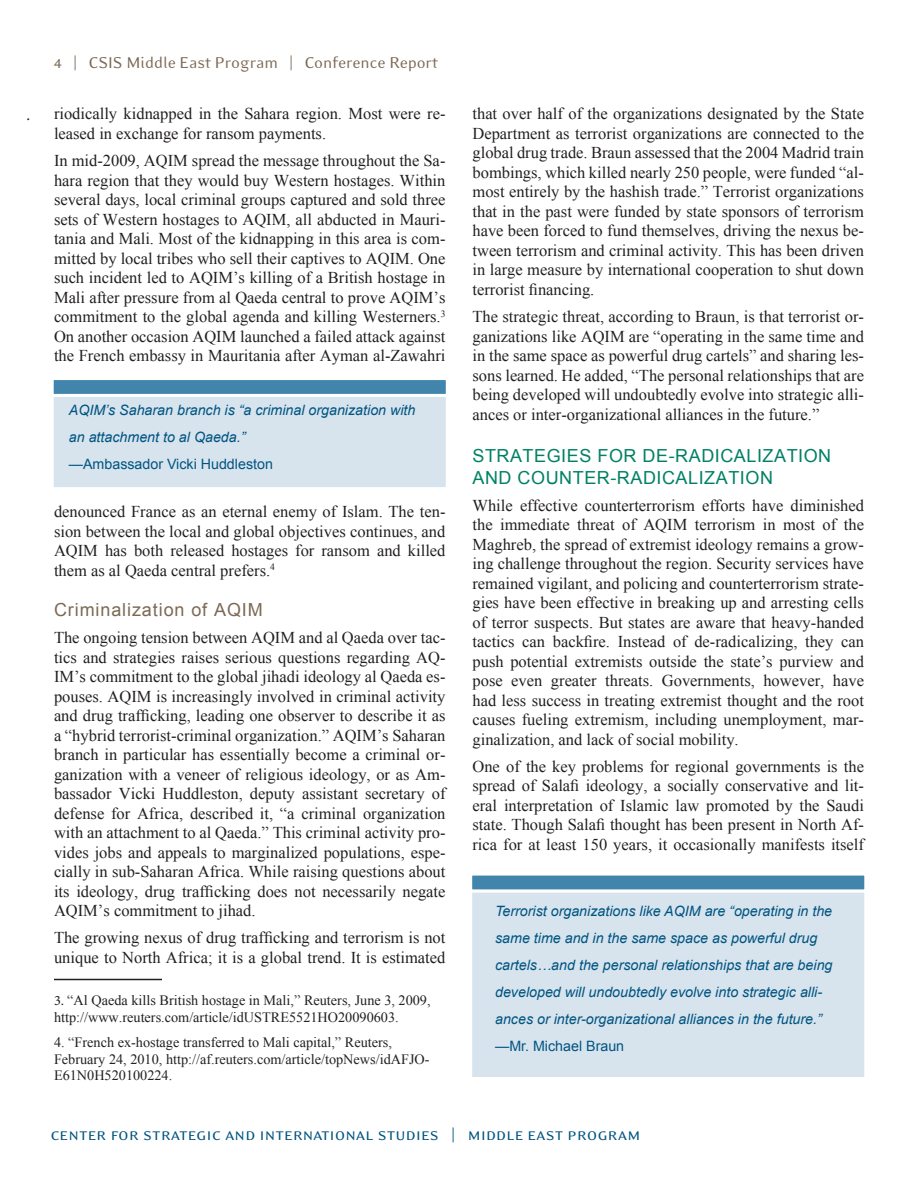
<style>
.page{position:relative;width:918px;height:1188px;background:#fff}
.page>*{position:absolute;margin:0;border:0;box-sizing:border-box;transform-origin:0 0}
.t1{font:18px "Eidetic Modern Smallcaps";letter-spacing:.005em;color:#005480}
.SubHeading_1{font:18px/21.6px "Arial";letter-spacing:.03em;color:#008164}
.t2{font:18px "Eidetic Modern";color:#7c6954}
.Subheading_2{font:18px "Arial";letter-spacing:.05em;color:#7c6954}
.Body_Text{font:16.5px/19.5px "Times New Roman";color:#231f20;text-align:justify}
.Footnote_Text{font:16.5px/19.5px "Times New Roman";color:#231f20;text-align:justify}
.menc_main_body_text{font:16.5px "Minion Pro";color:#231f20}
.pullquote{font:italic 14.25px/27px "Arial";color:#005480}
.Footnote_Text-2{font:14.25px/16.5px "Times New Roman";color:#231f20}
.pullquote-2{font:14.25px "Arial";color:#005480}
.s1{font-family:"Minion Pro"}
</style>
<div class="page">
<hr style="left:54px;top:979px;width:108px;height:1px;background:#231f20">
<div style="left:472px;top:894px;width:393px;height:183px;background:#d7e4ee"></div>
<svg style="left:472px;top:875px;width:393px;height:19px"></svg>
<svg style="left:53px;top:380px;width:393px;height:107px;background:#c4d8e5"></svg>
<p class="t2" style="left:53px;top:53px;width:387px">4 | CSIS Middle East Program | Conference Report</p>
<p class="menc_main_body_text" style="left:26px;top:104px;width:5px">.</p>
<p class="Footnote_Text" style="left:54px;top:104px;width:393px">riodically kidnapped in the Sahara region. Most were re&shy;leased in exchange for ransom payments.</p>
<p class="Body_Text" style="left:54px;top:150px;width:393px">In mid-2009, AQIM spread the message throughout the Sa&shy;hara region that they would buy Western hostages. Within several days, local criminal groups captured and sold three sets of Western hostages to AQIM, all abducted in Mauri&shy;tania and Mali. Most of the kidnapping in this area is com&shy;mitted by local tribes who sell their captives to AQIM. One such incident led to AQIM’s killing of a British hostage in Mali after pressure from al Qaeda central to prove AQIM’s commitment to the global agenda and killing Westerners.<sup>3<br></sup>On another occasion AQIM launched a failed attack against the French embassy in Mauritania after Ayman al-Zawahri</p>
<p class="pullquote" style="left:69px;top:396px;width:348px">AQIM’s Saharan branch is “a criminal organization with an attachment to al Qaeda.”</p>
<p class="pullquote-2" style="left:69px;top:454px;width:206px">—Ambassador Vicki Huddleston</p>
<p class="Body_Text" style="left:54px;top:501px;width:393px">denounced France as an eternal enemy of Islam. The ten&shy;sion between the local and global objectives continues, and AQIM has both released hostages for ransom and killed them as al Qaeda central prefers.<sup>4</sup></p>
<p class="Subheading_2" style="left:54px;top:598px;width:210px">Criminalization of AQIM</p>
<p class="Body_Text" style="left:54px;top:628px;width:393px">The ongoing tension between AQIM and al Qaeda over tac&shy;tics and strategies raises serious questions regarding AQ-IM’s commitment to the global jihadi ideology al Qaeda es&shy;pouses. AQIM is increasingly involved in criminal activity and drug trafficking, leading one observer to describe it as a “hybrid terrorist-criminal organization.” AQIM’s Saharan branch in particular has essentially become a criminal or&shy;ganization with a veneer of religious ideology, or as Am&shy;bassador Vicki Huddleston, deputy assistant secretary of defense for Africa, described it, “a criminal organization with an attachment to al Qaeda.” This criminal activity pro&shy;vides jobs and appeals to marginalized populations, espe&shy;cially in sub-Saharan Africa. While raising questions about its ideology, drug trafficking does not necessarily negate AQIM’s commitment to jihad.</p>
<p class="Body_Text" style="left:54px;top:928px;width:393px">The growing nexus of drug trafficking and terrorism is not unique to North Africa; it is a global trend. It is estimated</p>
<p class="Footnote_Text-2" style="left:54px;top:992px;width:378px"><span class="s1">3.</span> “Al Qaeda kills British hostage in Mali,” Reuters, June 3, 2009, http://www.reuters.com/article/idUSTRE5521HO20090603.</p>
<p class="Footnote_Text-2" style="left:54px;top:1034px;width:377px">4. “French ex-hostage transferred to Mali capital,” Reuters,<br>February 24, 2010, http://af.reuters.com/article/topNews/idAFJO-<br>E61N0H520100224.</p>
<p class="Footnote_Text" style="left:472px;top:104px;width:393px">that over half of the organizations designated by the State Department as terrorist organizations are connected to the global drug trade. Braun assessed that the 2004 Madrid train bombings, which killed nearly 250 people, were funded “al&shy;most entirely by the hashish trade.” Terrorist organizations that in the past were funded by state sponsors of terrorism have been forced to fund themselves, driving the nexus be&shy;tween terrorism and criminal activity. This has been driven in large measure by international cooperation to shut down terrorist financing.</p>
<p class="Body_Text" style="left:472px;top:306px;width:393px">The strategic threat, according to Braun, is that terrorist or&shy;ganizations like AQIM are “operating in the same time and in the same space as powerful drug cartels” and sharing les&shy;sons learned. He added, “The personal relationships that are being developed will undoubtedly evolve into strategic alli&shy;ances or inter-organizational alliances in the future.”</p>
<p class="SubHeading_1" style="left:472px;top:445px;width:360px">STRATEGIES FOR DE-RADICALIZATION<br>AND COUNTER-RADICALIZATION</p>
<p class="Body_Text" style="left:472px;top:495px;width:393px">While effective counterterrorism efforts have diminished the immediate threat of AQIM terrorism in most of the Maghreb, the spread of extremist ideology remains a grow&shy;ing challenge throughout the region. Security services have remained vigilant, and policing and counterterrorism strate&shy;gies have been effective in breaking up and arresting cells of terror suspects. But states are aware that heavy-handed tactics can backfire. Instead of de-radicalizing, they can push potential extremists outside the state’s purview and pose even greater threats. Governments, however, have had less success in treating extremist thought and the root causes fueling extremism, including unemployment, mar&shy;ginalization, and lack of social mobility.</p>
<p class="Body_Text" style="left:472px;top:756px;width:393px">One of the key problems for regional governments is the spread of Salafi ideology, a socially conservative and lit&shy;eral interpretation of Islamic law promoted by the Saudi state. Though Salafi thought has been present in North Af&shy;rica for at least 150 years, it occasionally manifests itself</p>
<p class="pullquote" style="left:495px;top:898px;width:339px">Terrorist organizations like AQIM are “operating in the same time and in the same space as powerful drug cartels…and the personal relationships that are being developed will undoubtedly evolve into strategic alli&shy;ances or inter-organizational alliances in the future.”</p>
<p class="pullquote-2" style="left:495px;top:1037px;width:131px">—Mr. Michael Braun</p>
<p class="t1" style="left:50px;top:1125px;width:591px">center for strategic and international studies | middle east program</p>
</div>
